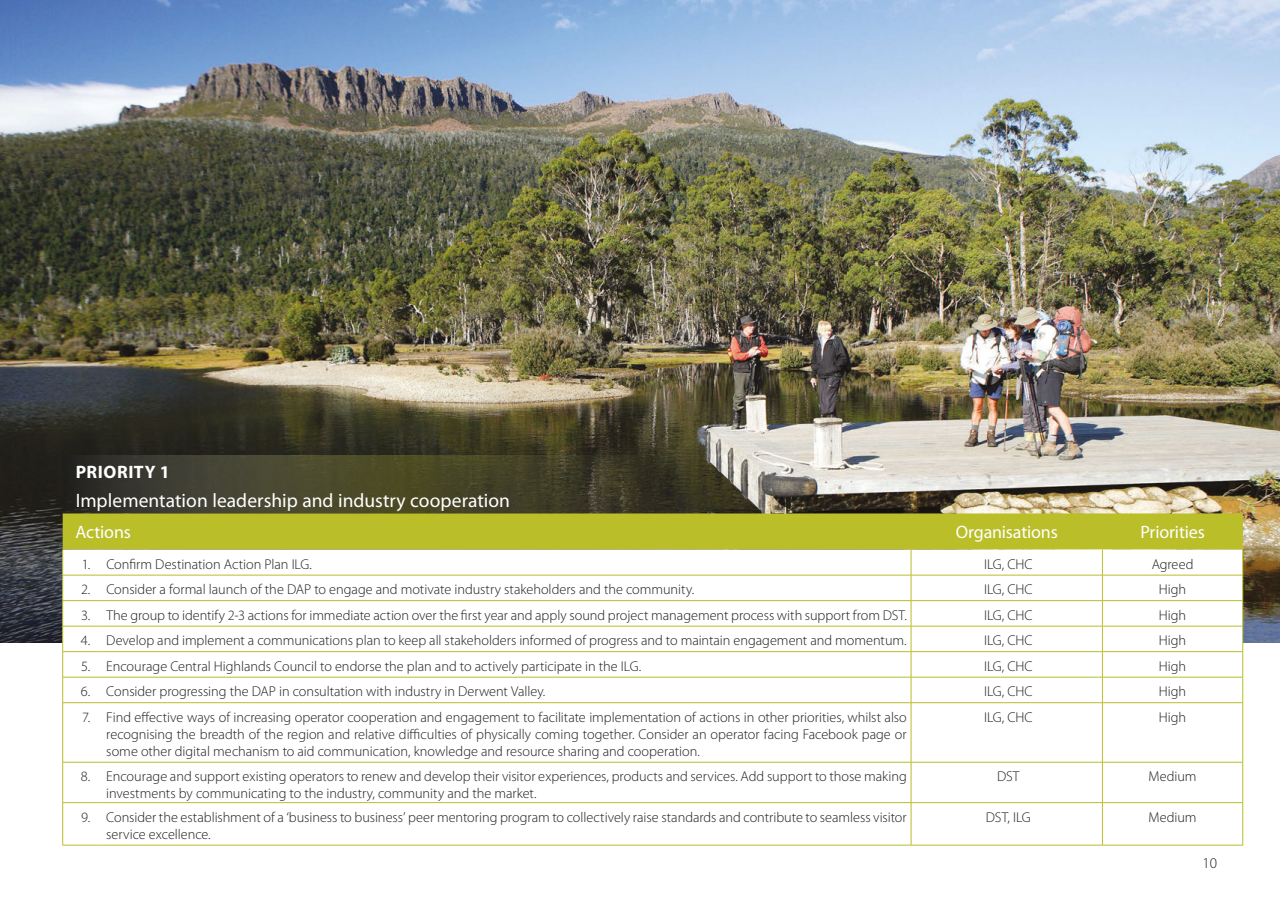
<style>
.page{position:relative;width:1280px;height:910px;background:#fff}
.page>*{position:absolute;margin:0;border:0;box-sizing:border-box;transform-origin:0 0}
.t1{font:19.5px "Myriad Pro";letter-spacing:.005em;color:#fff}
.t2{font:18px "Myriad Pro";letter-spacing:-.01em;color:#fff}
.t3{font:700 18px "Myriad Pro";letter-spacing:.03em;color:#fff}
.t4{font:300 15px "Myriad Pro";color:#1d1d1b}
.t5{font:300 14.25px/17.1px "Myriad Pro";color:#1d1d1b}
</style>
<div class="page">
<img style="left:0;top:0;width:1280px;height:642px">
<svg style="left:63px;top:703px;width:1179px;height:142px"></svg>
<hr style="left:911px;top:702px;width:191px;height:1px;background:#b9be29">
<hr style="left:911px;top:703px;width:1px;height:59px;background:#b9be29">
<hr style="left:1102px;top:702px;width:141px;height:1px;background:#b9be29">
<hr style="left:1102px;top:703px;width:1px;height:59px;background:#b9be29">
<hr style="left:1242px;top:703px;width:1px;height:59px;background:#b9be29">
<hr style="left:911px;top:762px;width:191px;height:1px;background:#b9be29">
<hr style="left:911px;top:762px;width:1px;height:40px;background:#b9be29">
<hr style="left:1102px;top:762px;width:141px;height:1px;background:#b9be29">
<hr style="left:1102px;top:762px;width:1px;height:40px;background:#b9be29">
<hr style="left:1242px;top:762px;width:1px;height:40px;background:#b9be29">
<hr style="left:911px;top:802px;width:191px;height:1px;background:#b9be29">
<hr style="left:911px;top:803px;width:1px;height:42px;background:#b9be29">
<hr style="left:1102px;top:802px;width:141px;height:1px;background:#b9be29">
<hr style="left:1102px;top:803px;width:1px;height:42px;background:#b9be29">
<hr style="left:1242px;top:803px;width:1px;height:42px;background:#b9be29">
<hr style="left:63px;top:845px;width:36px;height:1px;background:#b9be29">
<hr style="left:99px;top:845px;width:812px;height:1px;background:#b9be29">
<hr style="left:911px;top:845px;width:191px;height:1px;background:#b9be29">
<hr style="left:1102px;top:845px;width:141px;height:1px;background:#b9be29">
<svg style="left:62px;top:455px;width:1181px;height:247px"></svg>
<hr style="left:62px;top:703px;width:1px;height:59px;background:#b9be29">
<hr style="left:62px;top:762px;width:1px;height:40px;background:#b9be29">
<hr style="left:62px;top:803px;width:1px;height:42px;background:#b9be29">
<hr style="left:63px;top:575px;width:36px;height:1px;background:#b9be29">
<hr style="left:99px;top:575px;width:812px;height:1px;background:#b9be29">
<hr style="left:63px;top:600px;width:36px;height:1px;background:#b9be29">
<hr style="left:99px;top:600px;width:812px;height:1px;background:#b9be29">
<hr style="left:63px;top:626px;width:36px;height:1px;background:#b9be29">
<hr style="left:99px;top:626px;width:812px;height:1px;background:#b9be29">
<hr style="left:63px;top:651px;width:36px;height:1px;background:#b9be29">
<hr style="left:99px;top:651px;width:812px;height:1px;background:#b9be29">
<hr style="left:63px;top:677px;width:36px;height:1px;background:#b9be29">
<hr style="left:99px;top:677px;width:812px;height:1px;background:#b9be29">
<hr style="left:63px;top:702px;width:36px;height:1px;background:#b9be29">
<hr style="left:99px;top:702px;width:812px;height:1px;background:#b9be29">
<hr style="left:63px;top:762px;width:36px;height:1px;background:#b9be29">
<hr style="left:99px;top:762px;width:812px;height:1px;background:#b9be29">
<hr style="left:63px;top:802px;width:36px;height:1px;background:#b9be29">
<hr style="left:99px;top:802px;width:812px;height:1px;background:#b9be29">
<p class="t3" style="left:76px;top:460px;width:95px">PRIORITY 1</p>
<h1 class="t1" style="left:76px;top:488px;width:436px">Implementation leadership and industry cooperation</h1>
<p class="t2" style="left:75px;top:521px;width:57px">Actions</p>
<p class="t2" style="left:956px;top:521px;width:104px">Organisations</p>
<p class="t2" style="left:1140px;top:521px;width:66px">Priorities</p>
<p class="t5" style="left:82px;top:555px;width:232px">1. Confirm Destination Action Plan ILG.</p>
<p class="t5" style="left:984px;top:555px;width:50px">ILG, CHC</p>
<p class="t5" style="left:1152px;top:555px;width:43px">Agreed</p>
<p class="t5" style="left:81px;top:581px;width:615px">2. Consider a formal launch of the DAP to engage and motivate industry stakeholders and the community.</p>
<p class="t5" style="left:984px;top:581px;width:50px">ILG, CHC</p>
<p class="t5" style="left:1159px;top:581px;width:29px">High</p>
<p class="t5" style="left:81px;top:606px;width:827px">3. The group to identify 2-3 actions for immediate action over the first year and apply sound project management process with support from DST.</p>
<p class="t5" style="left:984px;top:606px;width:50px">ILG, CHC</p>
<p class="t5" style="left:1159px;top:606px;width:29px">High</p>
<p class="t5" style="left:81px;top:632px;width:827px">4. Develop and implement a communications plan to keep all stakeholders informed of progress and to maintain engagement and momentum.</p>
<p class="t5" style="left:984px;top:632px;width:50px">ILG, CHC</p>
<p class="t5" style="left:1159px;top:632px;width:29px">High</p>
<p class="t5" style="left:81px;top:657px;width:562px">5. Encourage Central Highlands Council to endorse the plan and to actively participate in the ILG.</p>
<p class="t5" style="left:984px;top:657px;width:50px">ILG, CHC</p>
<p class="t5" style="left:1159px;top:657px;width:29px">High</p>
<p class="t5" style="left:81px;top:683px;width:466px">6. Consider progressing the DAP in consultation with industry in Derwent Valley.</p>
<p class="t5" style="left:984px;top:683px;width:50px">ILG, CHC</p>
<p class="t5" style="left:1159px;top:683px;width:29px">High</p>
<p class="t5" style="left:106px;top:708px;width:802px;text-align:justify;text-indent:-24px">7. Find effective ways of increasing operator cooperation and engagement to facilitate implementation of actions in other priorities, whilst also recognising the breadth of the region and relative difficulties of physically coming together. Consider an operator facing Facebook page or some other digital mechanism to aid communication, knowledge and resource sharing and cooperation.</p>
<p class="t5" style="left:984px;top:708px;width:50px">ILG, CHC</p>
<p class="t5" style="left:1159px;top:708px;width:29px">High</p>
<p class="t5" style="left:106px;top:768px;width:802px;text-indent:-26px">8. Encourage and support existing operators to renew and develop their visitor experiences, products and services. Add support to those making investments by communicating to the industry, community and the market.</p>
<p class="t5" style="left:997px;top:768px;width:24px">DST</p>
<p class="t5" style="left:1148px;top:768px;width:49px">Medium</p>
<p class="t5" style="left:106px;top:808px;width:802px;text-indent:-25px">9. Consider the establishment of a ‘business to business’ peer mentoring program to collectively raise standards and contribute to seamless visitor service excellence.</p>
<p class="t5" style="left:986px;top:808px;width:46px">DST, ILG</p>
<p class="t5" style="left:1148px;top:808px;width:49px">Medium</p>
<p class="t4" style="left:1202px;top:854px;width:16px">10</p>
</div>
